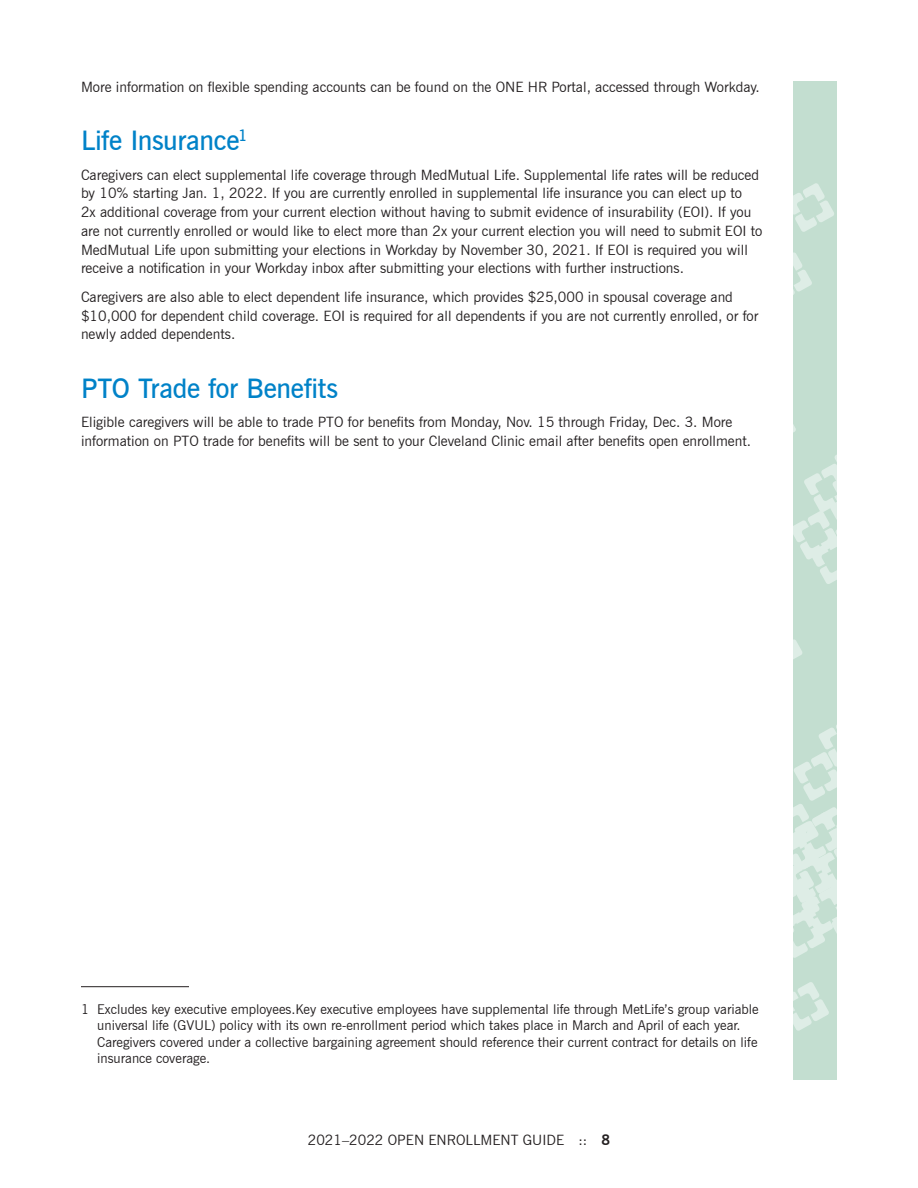
<style>
.page{position:relative;width:918px;height:1188px;background:#fff}
.page>*{position:absolute;margin:0;border:0;box-sizing:border-box;transform-origin:0 0}
.t1{font:600 27px "News Gothic BT";letter-spacing:-.01em;color:#0082c8}
.t2{font:14.25px/18.8px "News Gothic BT";color:#231f20}
.t3{font:13.5px/16.5px "News Gothic BT";color:#231f20}
.s1{font-weight:700}
</style>
<div class="page">
<hr style="left:81px;top:986px;width:108px;height:1px;background:#231f20">
<div style="left:794px;top:81px;width:43px;height:999px;background:#c3ded0"></div>
<svg style="left:794px;top:183px;width:40px;height:49px"></svg>
<svg style="left:794px;top:252px;width:18px;height:42px"></svg>
<svg style="left:794px;top:982px;width:35px;height:49px"></svg>
<svg style="left:794px;top:725px;width:43px;height:233px"></svg>
<svg style="left:794px;top:639px;width:8px;height:20px"></svg>
<svg style="left:794px;top:426px;width:43px;height:158px"></svg>
<p class="t2" style="left:81px;top:77px;width:680px">More information on flexible spending accounts can be found on the ONE HR Portal, accessed through Workday.</p>
<h1 class="t1" style="left:81px;top:124px;width:168px">Life Insurance<sup>1</sup></h1>
<p class="t2" style="left:81px;top:165px;width:683px">Caregivers can elect supplemental life coverage through MedMutual Life. Supplemental life rates will be reduced by 10% starting Jan. 1, 2022. If you are currently enrolled in supplemental life insurance you can elect up to<br>2x additional coverage from your current election without having to submit evidence of insurability (EOI). If you are not currently enrolled or would like to elect more than 2x your current election you will need to submit EOI to MedMutual Life upon submitting your elections in Workday by November 30, 2021. If EOI is required you will receive a notification in your Workday inbox after submitting your elections with further instructions.</p>
<p class="t2" style="left:81px;top:287px;width:679px">Caregivers are also able to elect dependent life insurance, which provides $25,000 in spousal coverage and $10,000 for dependent child coverage. EOI is required for all dependents if you are not currently enrolled, or for newly added dependents.</p>
<h1 class="t1" style="left:81px;top:372px;width:259px">PTO Trade for Benefits</h1>
<p class="t2" style="left:81px;top:413px;width:672px">Eligible caregivers will be able to trade PTO for benefits from Monday, Nov. 15 through Friday, Dec. 3. More information on PTO trade for benefits will be sent to your Cleveland Clinic email after benefits open enrollment.</p>
<p class="t3" style="left:97px;top:1001px;width:663px;text-indent:-16px">1 Excludes key executive employees.Key executive employees have supplemental life through MetLife’s group variable universal life (GVUL) policy with its own re-enrollment period which takes place in March and April of each year.<br>Caregivers covered under a collective bargaining agreement should reference their current contract for details on life insurance coverage.</p>
<p class="t2" style="left:308px;top:1130px;width:304px">2021–2022 OPEN ENROLLMENT GUIDE :: <span class="s1">8</span></p>
</div>
